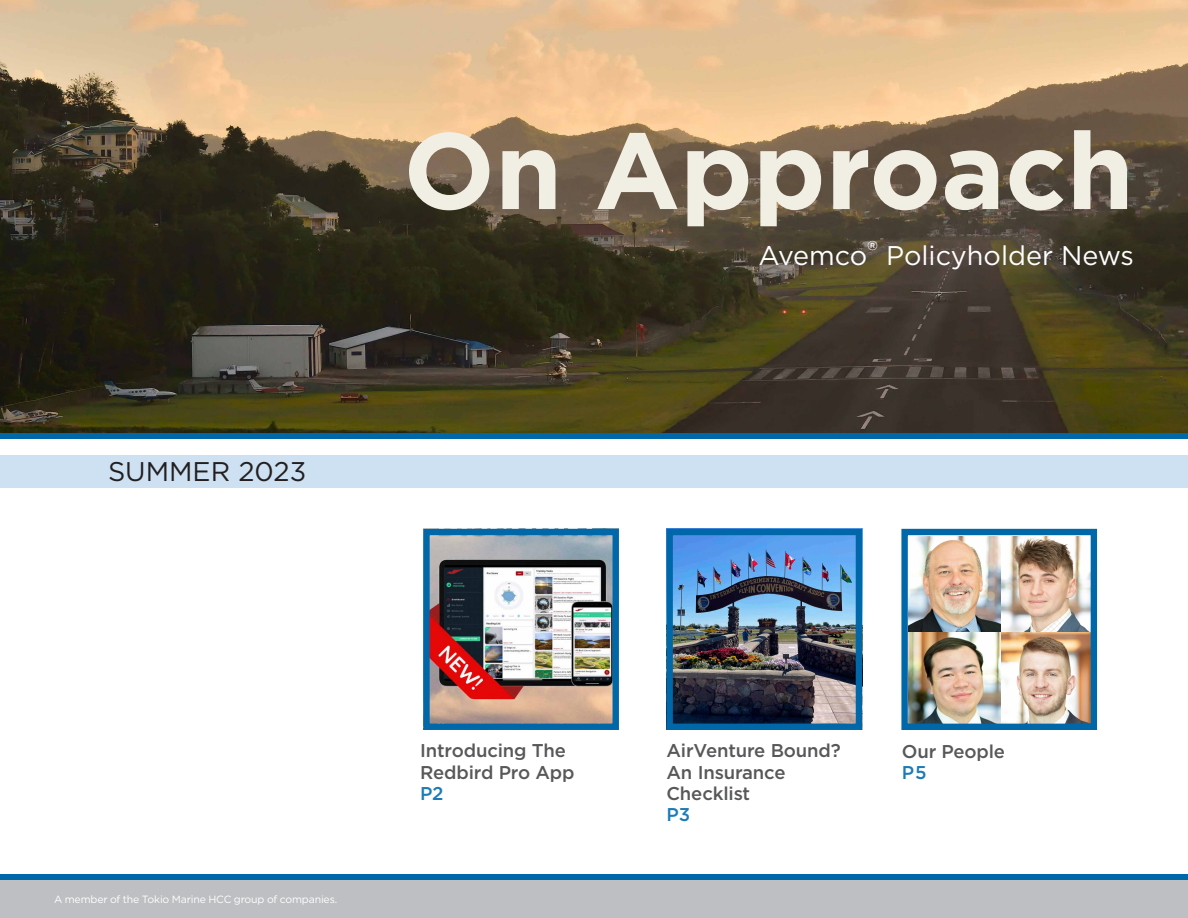
<style>
.page{position:relative;width:1188px;height:918px;background:#fff}
.page>*{position:absolute;margin:0;border:0;box-sizing:border-box;transform-origin:0 0}
.t1{font:700 108px "Gotham";color:#f1eee4}
.t2{font:27px "Gotham";color:#fff}
.t3{font:27px "Gotham";color:#231f20}
.CALL_TO_ACTION{font:500 18.45px/21.3px "Gotham";letter-spacing:-.01em;color:#57585a}
.CALL_TO_ACTION-2{font:500 18.45px "Gotham";color:#1c7bb7}
.FINE_PRINT{font:10.5px "Gotham";letter-spacing:-.015em;color:#fff}
.s1{color:#1c7bb7}
</style>
<div class="page">
<img style="left:908px;top:536px;width:182px;height:187px">
<div style="left:0;top:455px;width:1188px;height:32px;background:#cde1f2"></div>
<img style="left:0;top:0;width:1188px;height:433px">
<div style="left:0;top:433px;width:1188px;height:5px;background:#0068a9"></div>
<div style="left:0;top:877px;width:1188px;height:41px;background:#bebfc2"></div>
<img style="left:673px;top:536px;width:182px;height:187px">
<div style="left:666px;top:529px;width:196px;height:201px;border:6px solid #0068a9"></div>
<div style="left:0;top:874px;width:1188px;height:5px;background:#0068a9"></div>
<div style="left:901px;top:529px;width:196px;height:201px;border:6px solid #0068a9"></div>
<img style="left:430px;top:536px;width:182px;height:187px">
<div style="left:423px;top:529px;width:196px;height:201px;border:6px solid #0068a9"></div>
<p class="t3" style="left:108px;top:454px;width:200px">SUMMER 2023</p>
<p class="t1" style="left:403px;top:99px;width:732px">On Approach</p>
<p class="t2" style="left:758px;top:239px;width:377px">Avemco® Policyholder News</p>
<p class="FINE_PRINT" style="left:54px;top:893px;width:285px">A member of the Tokio Marine HCC group of companies.</p>
<p class="CALL_TO_ACTION" style="left:420px;top:740px;width:156px">Introducing The<br>Redbird Pro App</p>
<p class="CALL_TO_ACTION-2" style="left:420px;top:781px;width:25px">P2</p>
<p class="CALL_TO_ACTION" style="left:666px;top:740px;width:176px">AirVenture Bound?<br>An Insurance<br>Checklist<br><span class="s1">P3</span></p>
<p class="CALL_TO_ACTION" style="left:902px;top:740px;width:105px">Our People</p>
<p class="CALL_TO_ACTION-2" style="left:902px;top:761px;width:26px">P5</p>
</div>
